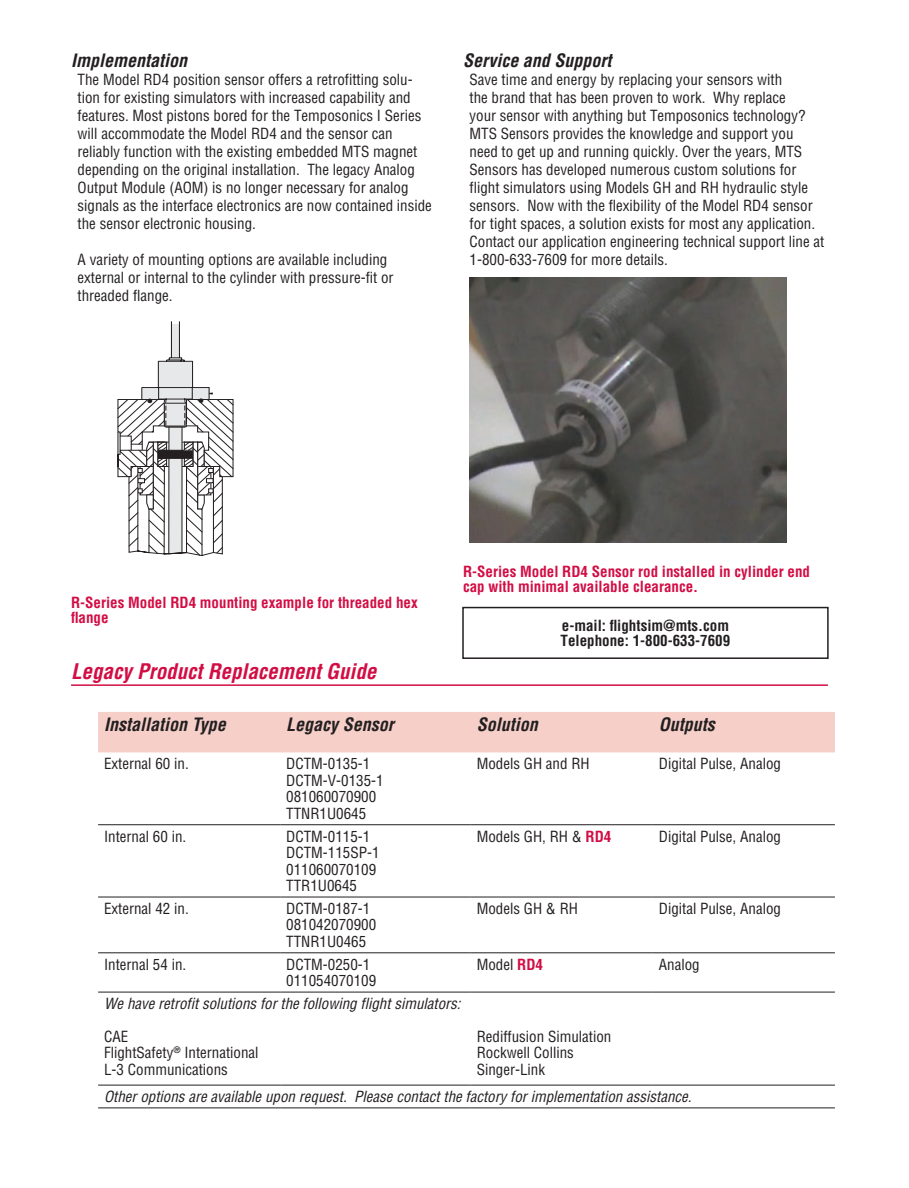
<style>
.page{position:relative;width:909px;height:1188px;background:#fff}
.page>*{position:absolute;margin:0;border:0;box-sizing:border-box;transform-origin:0 0}
.t1{font:italic 700 condensed 21px "Helvetica LT Std";color:#d20d44}
.t2{font:italic 700 condensed 18px "Helvetica LT Std";color:#231f20}
.t3{font:condensed 15px/18px "Helvetica LT Std";color:#231f20}
.t4{font:italic condensed 15px "Helvetica LT Std";color:#231f20}
.t5{font:700 condensed 15px/15px "Helvetica LT Std";color:#d20d44}
.t6{font:700 condensed 15px/15px "Helvetica LT Std";color:#231f20}
.s1{font-weight:700;color:#d20d44}
</style>
<div class="page">
<svg style="left:118px;top:321px;width:116px;height:235px"></svg>
<img style="left:469px;top:277px;width:317px;height:265px">
<div style="left:98px;top:712px;width:736px;height:40px;background:#f6cfc9"></div>
<hr style="left:98px;top:824px;width:182px;height:1px;background:#231f20">
<hr style="left:280px;top:824px;width:190px;height:1px;background:#231f20">
<hr style="left:470px;top:824px;width:182px;height:1px;background:#231f20">
<hr style="left:652px;top:824px;width:182px;height:1px;background:#231f20">
<hr style="left:98px;top:896px;width:182px;height:1px;background:#231f20">
<hr style="left:280px;top:896px;width:190px;height:1px;background:#231f20">
<hr style="left:470px;top:896px;width:182px;height:1px;background:#231f20">
<hr style="left:652px;top:896px;width:182px;height:1px;background:#231f20">
<hr style="left:98px;top:952px;width:182px;height:1px;background:#231f20">
<hr style="left:280px;top:952px;width:190px;height:1px;background:#231f20">
<hr style="left:470px;top:952px;width:182px;height:1px;background:#231f20">
<hr style="left:652px;top:952px;width:182px;height:1px;background:#231f20">
<hr style="left:98px;top:991px;width:182px;height:1px;background:#231f20">
<hr style="left:280px;top:991px;width:190px;height:1px;background:#231f20">
<hr style="left:470px;top:991px;width:182px;height:1px;background:#231f20">
<hr style="left:652px;top:991px;width:182px;height:1px;background:#231f20">
<hr style="left:98px;top:1084px;width:182px;height:1px;background:#231f20">
<hr style="left:280px;top:1084px;width:190px;height:1px;background:#231f20">
<hr style="left:470px;top:1084px;width:182px;height:1px;background:#231f20">
<hr style="left:652px;top:1084px;width:182px;height:1px;background:#231f20">
<hr style="left:98px;top:1107px;width:182px;height:1px;background:#231f20">
<hr style="left:280px;top:1107px;width:190px;height:1px;background:#231f20">
<hr style="left:470px;top:1107px;width:182px;height:1px;background:#231f20">
<hr style="left:652px;top:1107px;width:182px;height:1px;background:#231f20">
<hr style="left:71px;top:684px;width:756px;height:2px;background:#d20d44">
<div style="left:462px;top:607px;width:366px;height:52px;border:2px solid #231f20"></div>
<p class="t2" style="left:71px;top:49px;width:118px">Implementation</p>
<p class="t3" style="left:77px;top:70px;width:356px">The Model RD4 position sensor offers a retrofitting solu&shy;tion for existing simulators with increased capability and features. Most pistons bored for the Temposonics I Series will accommodate the Model RD4 and the sensor can reliably function with the existing embedded MTS magnet depending on the original installation. The legacy Analog Output Module (AOM) is no longer necessary for analog signals as the interface electronics are now contained inside the sensor electronic housing.</p>
<p class="t3" style="left:77px;top:250px;width:317px">A variety of mounting options are available including external or internal to the cylinder with pressure-fit or threaded flange.</p>
<p class="t2" style="left:463px;top:49px;width:150px">Service and Support</p>
<p class="t3" style="left:469px;top:70px;width:356px">Save time and energy by replacing your sensors with<br>the brand that has been proven to work. Why replace<br>your sensor with anything but Temposonics technology?<br>MTS Sensors provides the knowledge and support you need to get up and running quickly. Over the years, MTS Sensors has developed numerous custom solutions for flight simulators using Models GH and RH hydraulic style sensors. Now with the flexibility of the Model RD4 sensor for tight spaces, a solution exists for most any application.<br>Contact our application engineering technical support line at 1-800-633-7609 for more details.</p>
<p class="t5" style="left:71px;top:594px;width:348px">R-Series Model RD4 mounting example for threaded hex flange</p>
<h1 class="t1" style="left:71px;top:658px;width:307px">Legacy Product Replacement Guide</h1>
<p class="t5" style="left:463px;top:563px;width:348px">R-Series Model RD4 Sensor rod installed in cylinder end cap with minimal available clearance.</p>
<p class="t6" style="left:560px;top:618px;width:171px">e-mail: flightsim@mts.com<br>Telephone: 1-800-633-7609</p>
<p class="t2" style="left:104px;top:713px;width:123px">Installation Type</p>
<p class="t2" style="left:286px;top:713px;width:109px">Legacy Sensor</p>
<p class="t2" style="left:476px;top:713px;width:63px">Solution</p>
<p class="t2" style="left:658px;top:713px;width:57px">Outputs</p>
<p class="t3" style="left:104px;top:754px;width:86px">External 60 in.</p>
<p class="t3" style="left:286px;top:755px;width:99px;line-height:16.5px">DCTM-0135-1<br>DCTM-V-0135-1<br>081060070900<br>TTNR1U0645</p>
<p class="t3" style="left:476px;top:754px;width:114px">Models GH and RH</p>
<p class="t3" style="left:658px;top:754px;width:124px">Digital Pulse, Analog</p>
<p class="t3" style="left:104px;top:827px;width:84px">Internal 60 in.</p>
<p class="t3" style="left:286px;top:827px;width:95px;line-height:16.5px">DCTM-0115-1<br>DCTM-115SP-1<br>011060070109<br>TTR1U0645</p>
<p class="t3" style="left:476px;top:827px;width:136px">Models GH, RH &amp; <span class="s1">RD4</span></p>
<p class="t3" style="left:658px;top:827px;width:124px">Digital Pulse, Analog</p>
<p class="t3" style="left:104px;top:899px;width:86px">External 42 in.</p>
<p class="t3" style="left:286px;top:900px;width:91px;line-height:16.5px">DCTM-0187-1<br>081042070900<br>TTNR1U0465</p>
<p class="t3" style="left:476px;top:899px;width:103px">Models GH &amp; RH</p>
<p class="t3" style="left:658px;top:899px;width:124px">Digital Pulse, Analog</p>
<p class="t3" style="left:104px;top:955px;width:84px">Internal 54 in.</p>
<p class="t3" style="left:286px;top:956px;width:91px;line-height:16.5px">DCTM-0250-1<br>011054070109</p>
<p class="t3" style="left:476px;top:955px;width:68px">Model <span class="s1">RD4</span></p>
<p class="t3" style="left:658px;top:955px;width:42px">Analog</p>
<p class="t4" style="left:104px;top:994px;width:358px">We have retrofit solutions for the following flight simulators:</p>
<p class="t3" style="left:104px;top:1028px;width:156px;line-height:16.5px">CAE<br>FlightSafety<sup>®</sup> International<br>L-3 Communications</p>
<p class="t3" style="left:476px;top:1028px;width:136px;line-height:16.5px">Rediffusion Simulation<br>Rockwell Collins<br>Singer-Link</p>
<p class="t4" style="left:104px;top:1087px;width:588px">Other options are available upon request. Please contact the factory for implementation assistance.</p>
</div>
